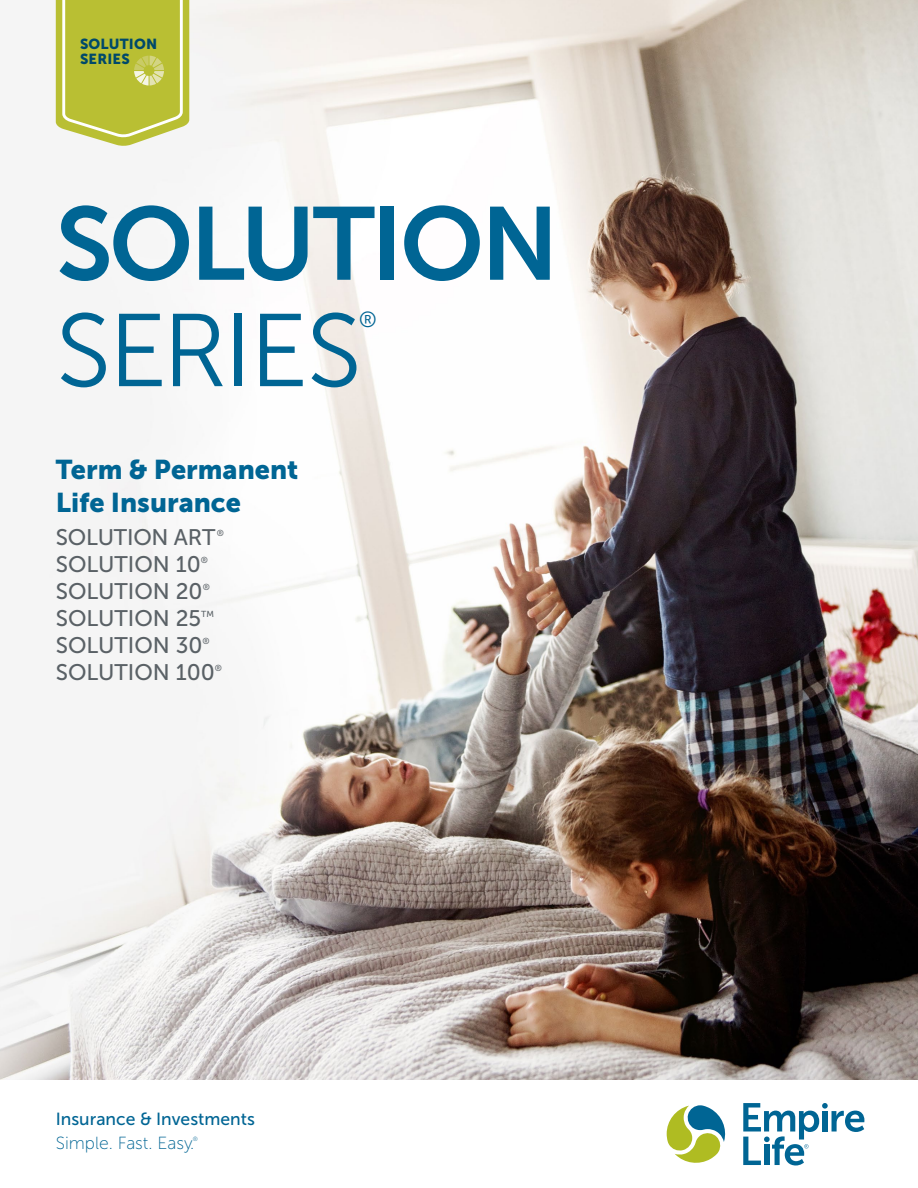
<style>
.page{position:relative;width:918px;height:1188px;background:#fff}
.page>*{position:absolute;margin:0;border:0;box-sizing:border-box;transform-origin:0 0}
.EL_Heading_1-_36_pt{font:103.05px/106.4px "Museo Sans 700";letter-spacing:-.03em;color:#006594}
.t1{font:27px/32.4px "Museo Sans 900";color:#006594}
.t2{font:22.5px "Museo Sans 500";color:#5a6166}
.EL_Heading_1-_36_pt-2{font:21.9px "Museo Sans 300";color:#006594}
.Tagline_Text{font:17.55px "Museo Sans 500";color:#006594}
.Tagline_Text-2{font:17.55px "Museo Sans 100";color:#006594}
.t3{font:14.4px/14.4px "Museo Sans 900";letter-spacing:.015em;color:#00496a}
.t4{font:8.7px "Museo Sans 500";color:#5a6166}
.Tagline_Text-3{font:6.15px "Museo Sans 100";color:#006594}
.s1{font-family:"Museo Sans 300"}
</style>
<div class="page">
<img style="left:0;top:0;width:918px;height:1079px">
<svg style="left:667px;top:1105px;width:59px;height:58px"></svg>
<svg style="left:743px;top:1103px;width:121px;height:63px"></svg>
<svg style="left:56px;top:0;width:133px;height:146px;background:#c1c64d"></svg>
<p class="t3" style="left:80px;top:37px;width:79px">SOLUTION<br>SERIES</p>
<h1 class="EL_Heading_1-_36_pt" style="left:56px;top:191px;width:505px">SOLUTION<br><span class="s1">SERIES</span></h1>
<h1 class="EL_Heading_1-_36_pt-2" style="left:359px;top:308px;width:20px">®</h1>
<p class="t1" style="left:56px;top:453px;width:244px">Term &amp; Permanent<br>Life Insurance</p>
<p class="t2" style="left:56px;top:525px;width:161px">SOLUTION ART</p>
<p class="t4" style="left:217px;top:528px;width:9px">®</p>
<p class="t2" style="left:56px;top:552px;width:147px">SOLUTION 10</p>
<p class="t4" style="left:201px;top:555px;width:9px">®</p>
<p class="t2" style="left:56px;top:579px;width:148px">SOLUTION 20</p>
<p class="t4" style="left:203px;top:582px;width:9px">®</p>
<p class="t2" style="left:56px;top:606px;width:147px">SOLUTION 25</p>
<p class="t4" style="left:201px;top:609px;width:14px">TM</p>
<p class="t2" style="left:56px;top:633px;width:148px">SOLUTION 30</p>
<p class="t4" style="left:203px;top:636px;width:9px">®</p>
<p class="t2" style="left:56px;top:660px;width:161px">SOLUTION 100</p>
<p class="t4" style="left:215px;top:663px;width:9px">®</p>
<p class="Tagline_Text" style="left:56px;top:1110px;width:201px">Insurance &amp; Investments</p>
<p class="Tagline_Text-2" style="left:56px;top:1134px;width:140px">Simple. Fast. Easy.</p>
<p class="Tagline_Text-3" style="left:193px;top:1135px;width:7px">®</p>
</div>
